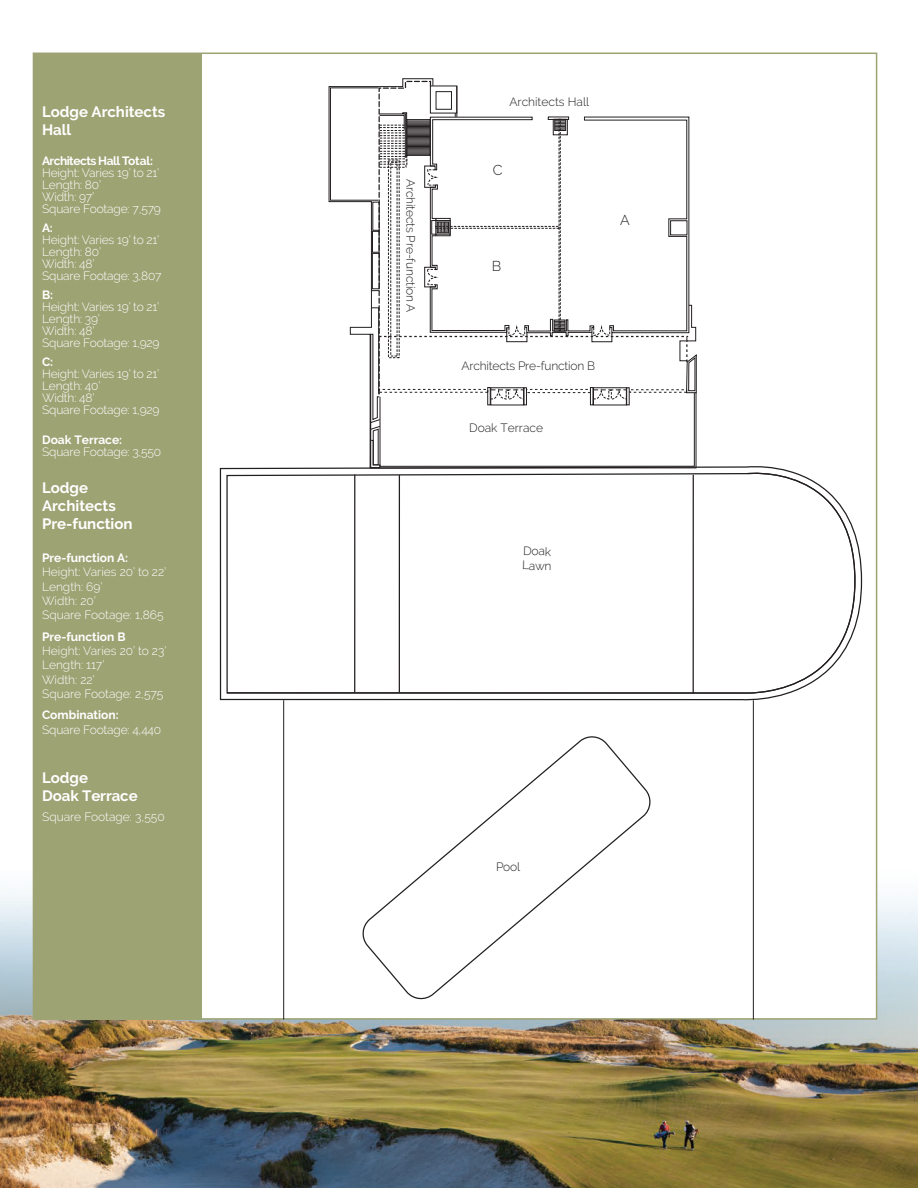
<style>
.page{position:relative;width:918px;height:1188px;background:#fff}
.page>*{position:absolute;margin:0;border:0;box-sizing:border-box;transform-origin:0 0}
.t1{font:700 15px/18px "Raleway";color:#fff}
.t2{font:300 14.25px "Raleway";color:#231f20}
.t3{font:300 12px/12px "Raleway";letter-spacing:-.015em;color:#fff}
.t4{font:300 12px/14.4px "Raleway";letter-spacing:-.015em;color:#231f20}
.t5{font:700 12px "Raleway";color:#fff}
.t6{font:700 12px "Raleway";letter-spacing:-.045em;color:#fff}
</style>
<div class="page">
<img style="left:0;top:837px;width:918px;height:351px">
<div style="left:33px;top:53px;width:844px;height:966px;background:#fff"></div>
<div style="left:34px;top:54px;width:168px;height:966px;background:#9ea374"></div>
<svg style="left:328px;top:78px;width:369px;height:384px"></svg>
<svg style="left:219px;top:467px;width:644px;height:236px"></svg>
<svg style="left:226px;top:462px;width:630px;height:238px"></svg>
<hr style="left:693px;top:475px;width:1px;height:219px;background:#231f20">
<hr style="left:399px;top:475px;width:1px;height:218px;background:#231f20">
<hr style="left:354px;top:475px;width:1px;height:218px;background:#231f20">
<svg style="left:362px;top:736px;width:289px;height:264px"></svg>
<hr style="left:753px;top:700px;width:1px;height:320px;background:#231f20">
<hr style="left:283px;top:700px;width:1px;height:320px;background:#231f20">
<p class="t1" style="left:42px;top:103px;width:125px">Lodge Architects<br>Hall</p>
<p class="t6" style="left:42px;top:154px;width:112px">Architects Hall Total:</p>
<p class="t3" style="left:42px;top:167px;width:120px">Height: Varies 19’ to 21’<br>Length: 80’<br>Width: 97’<br>Square Footage: 7,579</p>
<p class="t5" style="left:42px;top:221px;width:12px">A:</p>
<p class="t3" style="left:42px;top:234px;width:121px">Height: Varies 19’ to 21’<br>Length: 80’<br>Width: 48’<br>Square Footage: 3,807</p>
<p class="t5" style="left:42px;top:288px;width:12px">B:</p>
<p class="t3" style="left:42px;top:300px;width:119px">Height: Varies 19’ to 21’<br>Length: 39’<br>Width: 48’<br>Square Footage: 1,929</p>
<p class="t5" style="left:42px;top:354px;width:13px">C:</p>
<p class="t3" style="left:42px;top:367px;width:119px">Height: Varies 19’ to 21’<br>Length: 40’<br>Width: 48’<br>Square Footage: 1,929</p>
<p class="t5" style="left:42px;top:433px;width:82px">Doak Terrace:</p>
<p class="t3" style="left:42px;top:446px;width:121px">Square Footage: 3,550</p>
<p class="t1" style="left:42px;top:479px;width:92px">Lodge<br>Architects<br>Pre-function</p>
<p class="t5" style="left:42px;top:551px;width:87px">Pre-function A:</p>
<p class="t3" style="left:42px;top:565px;width:126px;line-height:14.4px">Height: Varies 20’ to 22’<br>Length: 69’<br>Width: 20’<br>Square Footage: 1,865</p>
<p class="t5" style="left:42px;top:629px;width:85px">Pre-function B</p>
<p class="t3" style="left:42px;top:644px;width:126px;line-height:14.4px">Height: Varies 20’ to 23’<br>Length: 117’<br>Width: 22’<br>Square Footage: 2,575</p>
<p class="t5" style="left:42px;top:708px;width:78px">Combination:</p>
<p class="t3" style="left:42px;top:724px;width:121px">Square Footage: 4,440</p>
<p class="t1" style="left:42px;top:769px;width:97px">Lodge<br>Doak Terrace</p>
<p class="t3" style="left:42px;top:811px;width:124px">Square Footage: 3,550</p>
<p class="t4" style="left:418px;top:179px;width:135px;rotate:90deg">Architects Pre-function A</p>
<p class="t4" style="left:509px;top:94px;width:81px">Architects Hall</p>
<p class="t2" style="left:493px;top:161px;width:11px">C</p>
<p class="t2" style="left:492px;top:258px;width:11px">B</p>
<p class="t2" style="left:620px;top:211px;width:11px">A</p>
<p class="t4" style="left:462px;top:359px;width:135px">Architects Pre-function B</p>
<p class="t4" style="left:469px;top:421px;width:75px">Doak Terrace</p>
<p class="t4" style="left:523px;top:544px;width:31px;rotate:1deg">Doak<br>Lawn</p>
<p class="t4" style="left:496px;top:859px;width:26px">Pool</p>
</div>
